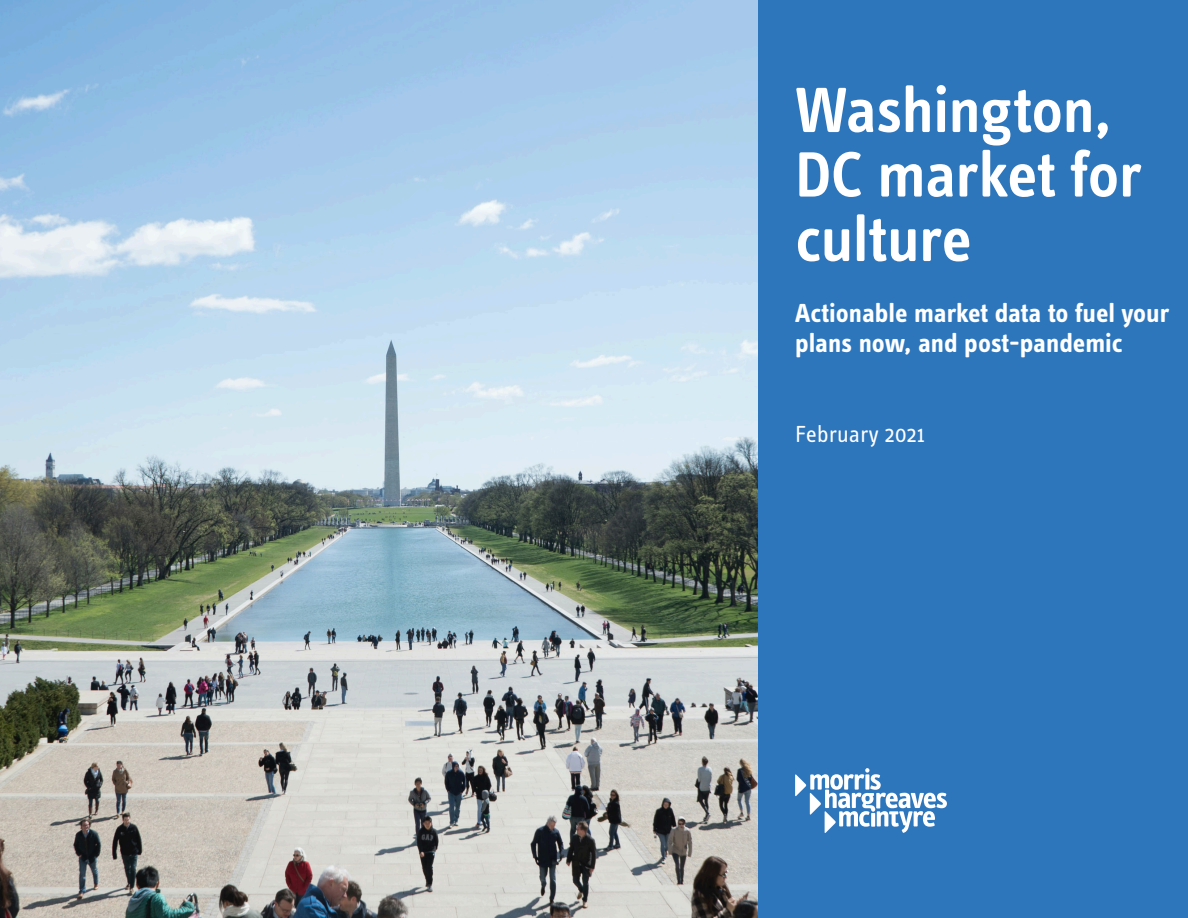
<style>
.page{position:relative;width:1188px;height:918px;background:#fff}
.page>*{position:absolute;margin:0;border:0;box-sizing:border-box;transform-origin:0 0}
.cover_head_1{font:600 66px/64.5px "Info Text Pro";letter-spacing:-.015em;color:#fff}
.cover_head_2{font:700 27px/30px "Info Text Pro";color:#fff}
.cover_head_3{font:24px "Info Text Pro";color:#fff}
</style>
<div class="page">
<img style="left:0;top:0;width:758px;height:918px">
<div style="left:758px;top:0;width:430px;height:918px;background:#2e76bc"></div>
<svg style="left:795px;top:768px;width:152px;height:65px"></svg>
<p class="cover_head_1" style="left:795px;top:77px;width:349px">Washington,<br>DC market for culture</p>
<p class="cover_head_2" style="left:795px;top:297px;width:376px">Actionable market data to fuel your plans now, and post-pandemic</p>
<p class="cover_head_3" style="left:795px;top:419px;width:131px">February 2021</p>
</div>
